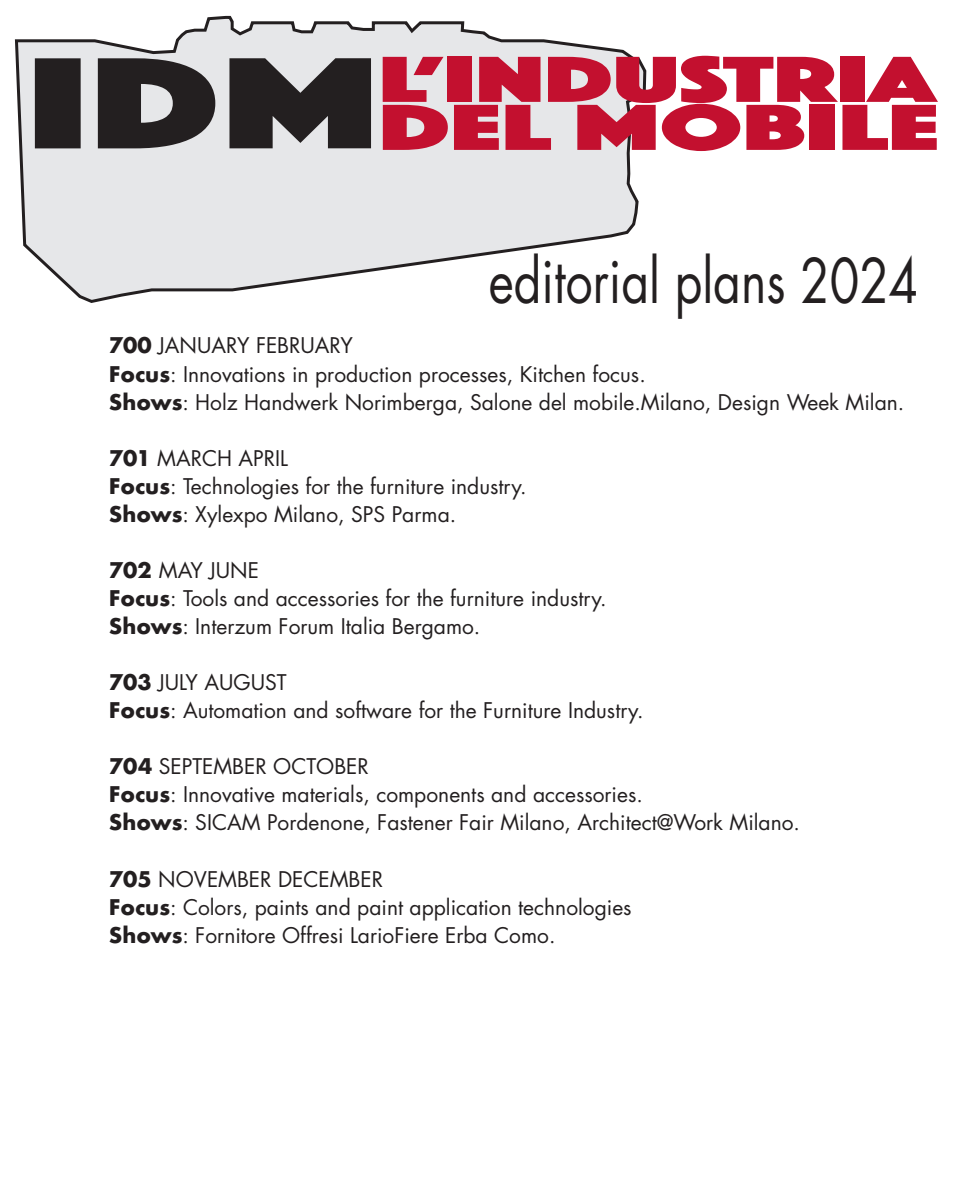
<style>
.page{position:relative;width:978px;height:1191px;background:#fff}
.page>*{position:absolute;margin:0;border:0;box-sizing:border-box;transform-origin:0 0}
.t1{font:135px "Phosphate Solid";color:#231f20;scale:1.5 1}
.t2{font:67.5px "Phosphate Solid";color:#c3102f;scale:1.6 1}
.t3{font:67.5px "Phosphate Solid";color:#c3102f;scale:1.66 1}
.t4{font:60px "Futura";color:#231f20;scale:.8 1}
.t5{font:21px "Futura";color:#231f20}
.s1{font-weight:700}
</style>
<div class="page">
<svg style="left:15px;top:16px;width:631px;height:287px"></svg>
<p class="t1" style="left:28px;top:21px;width:235px">IDM</p>
<p class="t2" style="left:379px;top:38px;width:350px">L’INDUSTRIA</p>
<p class="t3" style="left:379px;top:86px;width:339px">DEL MOBILE</p>
<p class="t4" style="left:489px;top:253px;width:538px">editorial plans 2024</p>
<p class="t5" style="left:109px;top:336px;width:246px"><span class="s1">700</span> JANUARY FEBRUARY</p>
<p class="t5" style="left:109px;top:364px;width:538px"><span class="s1">Focus</span>: Innovations in production processes, Kitchen focus.</p>
<p class="t5" style="left:109px;top:392px;width:797px"><span class="s1">Shows</span>: Holz Handwerk Norimberga, Salone del mobile.Milano, Design Week Milan.</p>
<p class="t5" style="left:109px;top:448px;width:181px"><span class="s1">701</span> MARCH APRIL</p>
<p class="t5" style="left:109px;top:476px;width:419px"><span class="s1">Focus</span>: Technologies for the furniture industry.</p>
<p class="t5" style="left:109px;top:504px;width:349px"><span class="s1">Shows</span>: Xylexpo Milano, SPS Parma.</p>
<p class="t5" style="left:109px;top:560px;width:152px"><span class="s1">702</span> MAY JUNE</p>
<p class="t5" style="left:109px;top:588px;width:499px"><span class="s1">Focus</span>: Tools and accessories for the furniture industry.</p>
<p class="t5" style="left:109px;top:616px;width:373px"><span class="s1">Shows</span>: Interzum Forum Italia Bergamo.</p>
<p class="t5" style="left:109px;top:672px;width:179px"><span class="s1">703</span> JULY AUGUST</p>
<p class="t5" style="left:109px;top:701px;width:536px"><span class="s1">Focus</span>: Automation and software for the Furniture Industry.</p>
<p class="t5" style="left:109px;top:757px;width:261px"><span class="s1">704</span> SEPTEMBER OCTOBER</p>
<p class="t5" style="left:109px;top:785px;width:535px"><span class="s1">Focus</span>: Innovative materials, components and accessories.</p>
<p class="t5" style="left:109px;top:813px;width:693px"><span class="s1">Shows</span>: SICAM Pordenone, Fastener Fair Milano, Architect@Work Milano.</p>
<p class="t5" style="left:109px;top:869px;width:276px"><span class="s1">705</span> NOVEMBER DECEMBER</p>
<p class="t5" style="left:109px;top:897px;width:524px"><span class="s1">Focus</span>: Colors, paints and paint application technologies</p>
<p class="t5" style="left:109px;top:925px;width:448px"><span class="s1">Shows</span>: Fornitore Offresi LarioFiere Erba Como.</p>
</div>
